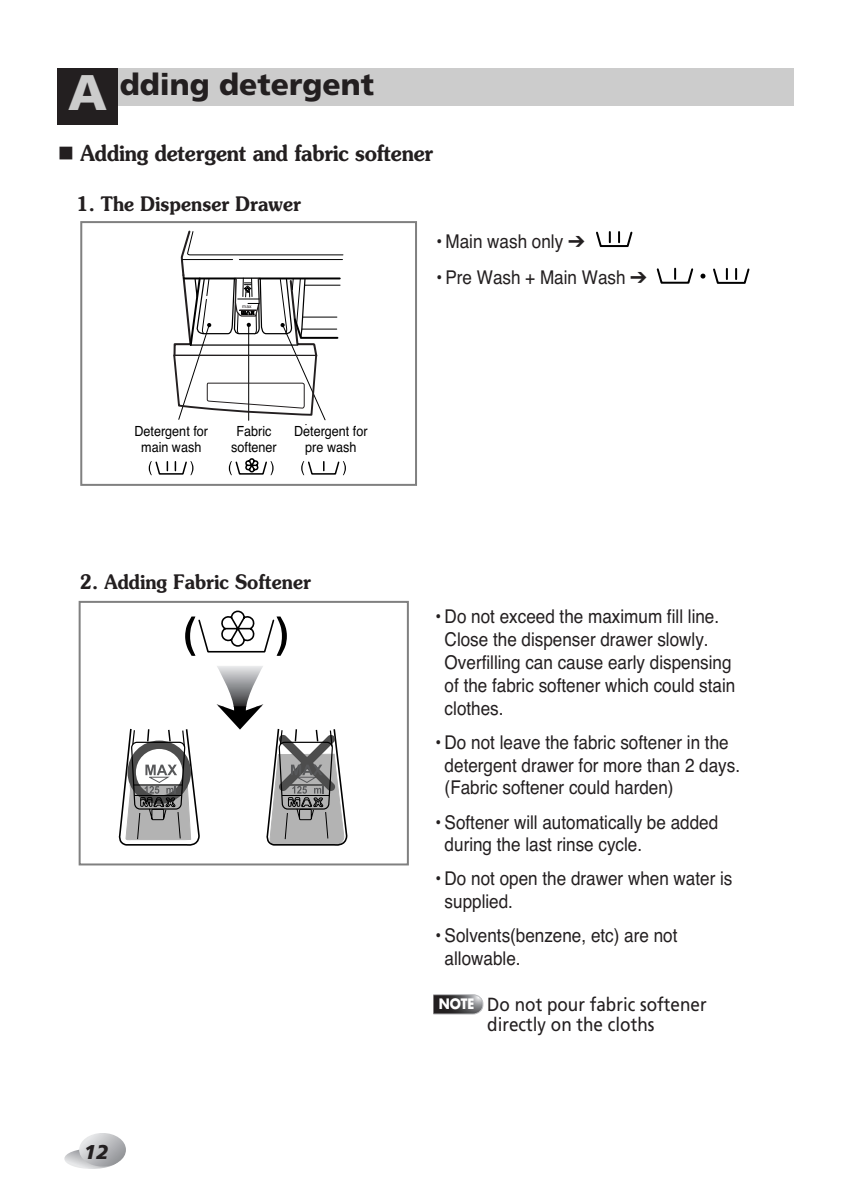
<style>
.page{position:relative;width:850px;height:1190px;background:#fff}
.page>*{position:absolute;margin:0;border:0;box-sizing:border-box;transform-origin:0 0}
.t1{font:900 30px "Frutiger";color:#231f20}
.t2{font:600 22px "Souvenir";letter-spacing:-.015em;color:#231f20;scale:.9 1}
.t3{font:600 20px "Souvenir";color:#231f20;scale:.9 1}
.t4{font:italic 900 20px "Frutiger";color:#231f20}
.t5{font:19px/22.8px "Helvetica";color:#231f20;scale:.9 1}
.t6{font:19px/20px "Frutiger";color:#231f20;scale:.9 1}
.t7{font:14px/16px "Helvetica";color:#000;text-align:center;scale:.9 1}
.t8{font:700 14px "Futura";color:#fff;scale:.9 1}
.t9{font:4.8px "Helvetica";color:#231f20}
.s1{font-size:50px;color:#ccc}
</style>
<div class="page">
<svg style="left:64px;top:1149px;width:55px;height:20px"></svg>
<svg style="left:79px;top:1134px;width:47px;height:33px"></svg>
<div style="left:58px;top:68px;width:736px;height:37px;background:#ccc"></div>
<div style="left:58px;top:68px;width:60px;height:57px;background:#231f20"></div>
<svg style="left:433px;top:994px;width:51px;height:21px"></svg>
<svg style="left:185px;top:610px;width:102px;height:46px"></svg>
<svg style="left:118px;top:728px;width:82px;height:118px"></svg>
<svg style="left:217px;top:666px;width:131px;height:180px"></svg>
<div style="left:79px;top:601px;width:330px;height:264px;border:2px solid #808080"></div>
<svg style="left:596px;top:231px;width:37px;height:17px"></svg>
<svg style="left:656px;top:267px;width:94px;height:17px"></svg>
<svg style="left:149px;top:461px;width:44px;height:14px"></svg>
<svg style="left:301px;top:461px;width:45px;height:14px"></svg>
<svg style="left:229px;top:458px;width:45px;height:17px"></svg>
<svg style="left:173px;top:230px;width:171px;height:196px"></svg>
<div style="left:80px;top:221px;width:337px;height:265px;border:2px solid #808080"></div>
<h1 class="t1" style="left:68px;top:72px;width:307px"><span class="s1">A</span> dding detergent</h1>
<p class="t2" style="left:81px;top:144px;width:393px">Adding detergent and fabric softener</p>
<p class="t3" style="left:77px;top:196px;width:251px">1. The Dispenser Drawer</p>
<p class="t9" style="left:242px;top:305px;width:11px">max</p>
<p class="t7" style="left:135px;top:424px;width:83px">Detergent for main wash</p>
<p class="t7" style="left:294px;top:424px;width:83px">Detergent for pre wash</p>
<p class="t7" style="left:231px;top:424px;width:52px">Fabric softener</p>
<p class="t3" style="left:80px;top:574px;width:258px">2. Adding Fabric Softener</p>
<p class="t4" style="left:84px;top:1144px;width:26px">12</p>
<p class="t5" style="left:435px;top:232px;width:168px">• Main wash only ➔</p>
<p class="t5" style="left:435px;top:268px;width:237px">• Pre Wash + Main Wash ➔</p>
<p class="t5" style="left:445px;top:607px;width:325px;text-indent:-10px">• Do not exceed the maximum fill line.<br>Close the dispenser drawer slowly.<br>Overfilling can cause early dispensing of the fabric softener which could stain clothes.</p>
<p class="t5" style="left:445px;top:733px;width:330px;text-indent:-10px">• Do not leave the fabric softener in the detergent drawer for more than 2 days. (Fabric softener could harden)</p>
<p class="t5" style="left:445px;top:812px;width:305px;text-indent:-10px">• Softener will automatically be added during the last rinse cycle.</p>
<p class="t5" style="left:445px;top:869px;width:321px;text-indent:-10px">• Do not open the drawer when water is supplied.</p>
<p class="t5" style="left:445px;top:926px;width:260px;text-indent:-10px">• Solvents(benzene, etc) are not allowable.</p>
<p class="t8" style="left:439px;top:997px;width:41px">NOTE</p>
<p class="t6" style="left:487px;top:995px;width:245px">Do not pour fabric softener directly on the cloths</p>
</div>
